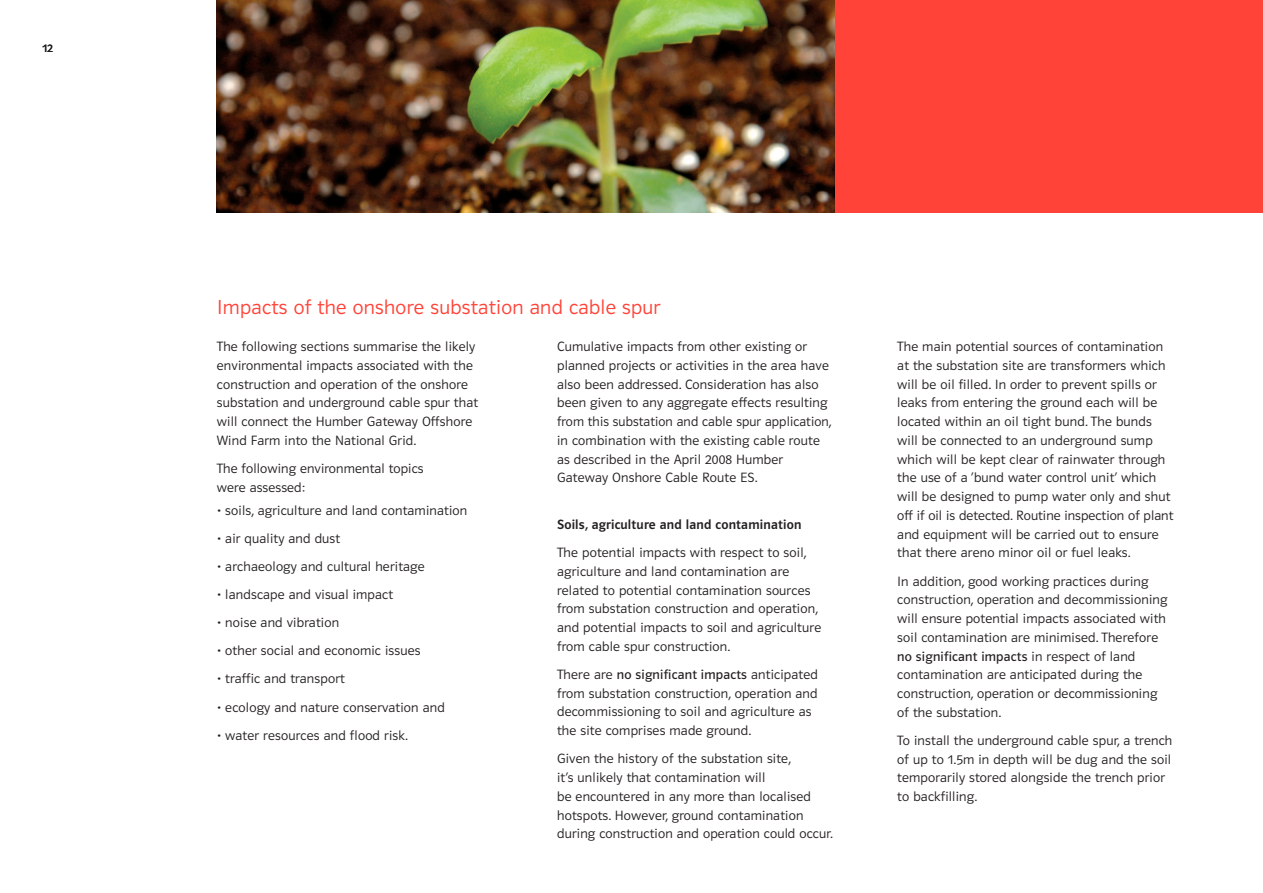
<style>
.page{position:relative;width:1263px;height:893px;background:#fff}
.page>*{position:absolute;margin:0;border:0;box-sizing:border-box;transform-origin:0 0}
.t1{font:21px "Polo 22 K Leicht";letter-spacing:.015em;color:#ff4338}
.t2{font:13.95px/18.8px "Polo 11 K Leicht";letter-spacing:.015em;color:#231f20}
.t3{font:13.95px "Polo 11 K Buch";letter-spacing:.015em;color:#231f20}
.t4{font:13.95px "Polo 11 K Krftg";letter-spacing:.015em;color:#231f20}
.t5{font:12px "Polo 11 K Buch";color:#231f20}
.s1{font-family:"Polo 11 K Leicht"}
</style>
<div class="page">
<div style="left:472px;top:0;width:791px;height:213px;background:#ff4338"></div>
<img style="left:217px;top:0;width:618px;height:213px">
<p class="t5" style="left:43px;top:44px;width:12px">12</p>
<h1 class="t1" style="left:217px;top:300px;width:445px">Impacts of the onshore substation and cable spur</h1>
<p class="t2" style="left:217px;top:338px;width:263px">The following sections summarise the likely environmental impacts associated with the construction and operation of the onshore substation and underground cable spur that will connect the Humber Gateway Offshore Wind Farm into the National Grid.</p>
<p class="t2" style="left:217px;top:460px;width:208px">The following environmental topics were assessed:</p>
<p class="t2" style="left:217px;top:502px;width:252px">• soils, agriculture and land contamination</p>
<p class="t2" style="left:217px;top:530px;width:125px">• air quality and dust</p>
<p class="t2" style="left:217px;top:558px;width:209px">• archaeology and cultural heritage</p>
<p class="t2" style="left:217px;top:586px;width:178px">• landscape and visual impact</p>
<p class="t2" style="left:217px;top:614px;width:124px">• noise and vibration</p>
<p class="t2" style="left:217px;top:642px;width:205px">• other social and economic issues</p>
<p class="t2" style="left:217px;top:671px;width:130px">• traffic and transport</p>
<p class="t2" style="left:217px;top:699px;width:229px">• ecology and nature conservation and</p>
<p class="t2" style="left:217px;top:727px;width:192px">• water resources and flood risk.</p>
<p class="t2" style="left:557px;top:338px;width:276px">Cumulative impacts from other existing or planned projects or activities in the area have also been addressed. Consideration has also been given to any aggregate effects resulting from this substation and cable spur application, in combination with the existing cable route as described in the April 2008 Humber Gateway Onshore Cable Route ES.</p>
<p class="t4" style="left:557px;top:519px;width:246px">Soils, agriculture and land contamination</p>
<p class="t2" style="left:557px;top:544px;width:266px">The potential impacts with respect to soil, agriculture and land contamination are related to potential contamination sources from substation construction and operation, and potential impacts to soil and agriculture from cable spur construction.</p>
<p class="t3" style="left:557px;top:669px;width:262px"><span class="s1">There are</span> no significant impacts <span class="s1">anticipated</span></p>
<p class="t2" style="left:557px;top:685px;width:262px">from substation construction, operation and decommissioning to soil and agriculture as the site comprises made ground.</p>
<p class="t2" style="left:557px;top:750px;width:277px">Given the history of the substation site,<br>it’s unlikely that contamination will<br>be encountered in any more than localised hotspots. However, ground contamination during construction and operation could occur.</p>
<p class="t2" style="left:897px;top:338px;width:278px">The main potential sources of contamination at the substation site are transformers which will be oil filled. In order to prevent spills or leaks from entering the ground each will be located within an oil tight bund. The bunds will be connected to an underground sump which will be kept clear of rainwater through the use of a ‘bund water control unit’ which will be designed to pump water only and shut off if oil is detected. Routine inspection of plant and equipment will be carried out to ensure that there areno minor oil or fuel leaks.</p>
<p class="t2" style="left:897px;top:573px;width:272px">In addition, good working practices during construction, operation and decommissioning will ensure potential impacts associated with soil contamination are minimised. Therefore</p>
<p class="t3" style="left:897px;top:651px;width:240px">no significant impacts <span class="s1">in respect of land</span></p>
<p class="t2" style="left:897px;top:666px;width:262px">contamination are anticipated during the construction, operation or decommissioning of the substation.</p>
<p class="t2" style="left:897px;top:732px;width:277px">To install the underground cable spur, a trench of up to 1.5m in depth will be dug and the soil temporarily stored alongside the trench prior to backfilling.</p>
</div>
